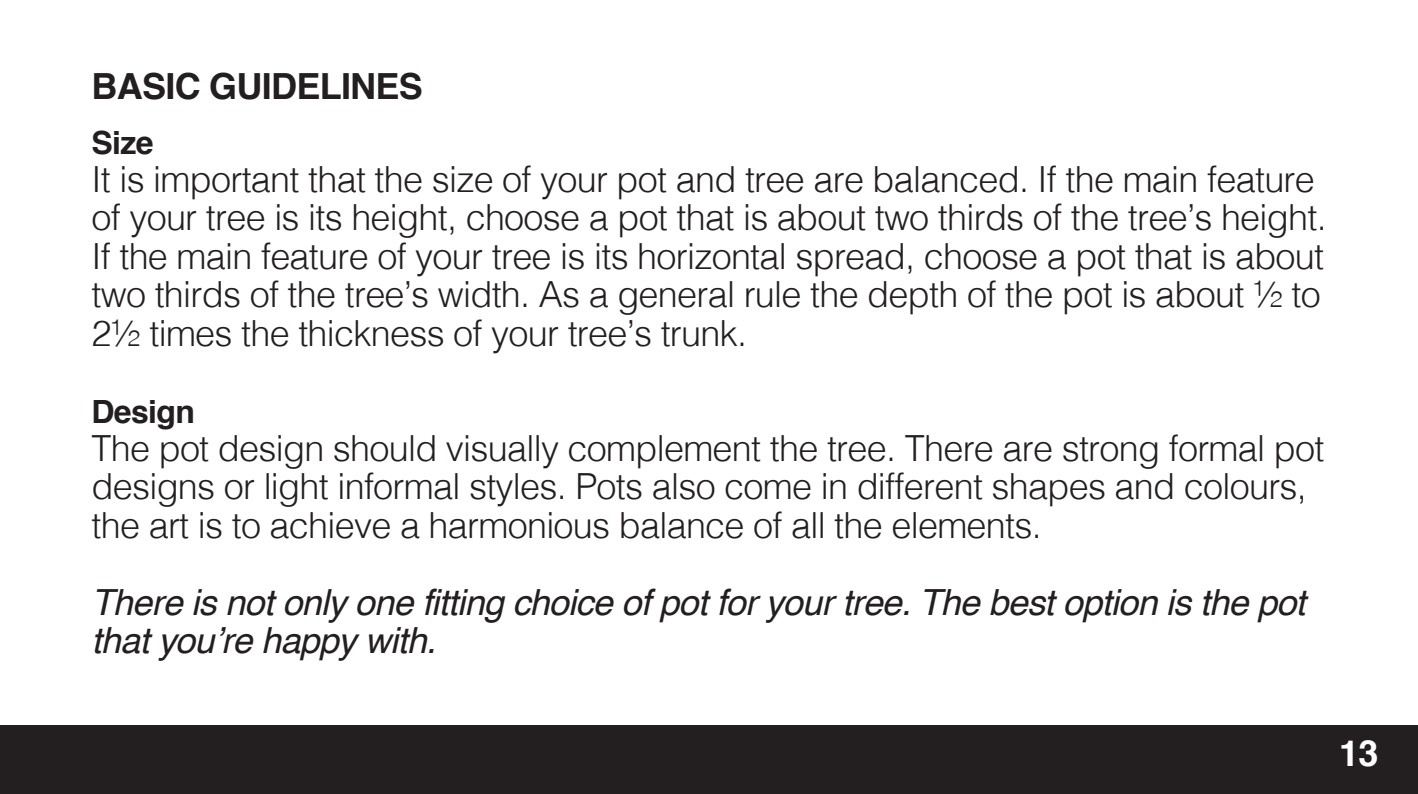
<style>
.page{position:relative;width:1418px;height:794px;background:#fff}
.page>*{position:absolute;margin:0;border:0;box-sizing:border-box;transform-origin:0 0}
.t1{font:300 36px/38.4px "Helvetica";letter-spacing:-.02em;color:#231f20}
.t2{font:italic 36px/38.4px "Helvetica";letter-spacing:-.02em;color:#231f20}
.t3{font:700 36px "Helvetica";letter-spacing:-.02em;color:#231f20}
.t4{font:700 36px "Helvetica";color:#fff}
.t5{font:700 32px "Helvetica";letter-spacing:-.02em;color:#231f20}
</style>
<div class="page">
<div style="left:0;top:725px;width:1417px;height:69px;background:#231f20"></div>
<p class="t3" style="left:91px;top:57px;width:333px">BASIC GUIDELINES</p>
<p class="t5" style="left:91px;top:117px;width:64px">Size</p>
<p class="t1" style="left:91px;top:157px;width:1236px">It is important that the size of your pot and tree are balanced. If the main feature of your tree is its height, choose a pot that is about two thirds of the tree’s height.<br>If the main feature of your tree is its horizontal spread, choose a pot that is about two thirds of the tree’s width. As a general rule the depth of the pot is about ½ to 2½ times the thickness of your tree’s trunk.</p>
<p class="t5" style="left:91px;top:385px;width:105px">Design</p>
<p class="t1" style="left:91px;top:426px;width:1234px">The pot design should visually complement the tree. There are strong formal pot designs or light informal styles. Pots also come in different shapes and colours, the art is to achieve a harmonious balance of all the elements.</p>
<p class="t2" style="left:91px;top:583px;width:1215px">There is not only one fitting choice of pot for your tree. The best option is the pot that you’re happy with.</p>
<p class="t4" style="left:1338px;top:724px;width:41px">13</p>
</div>
